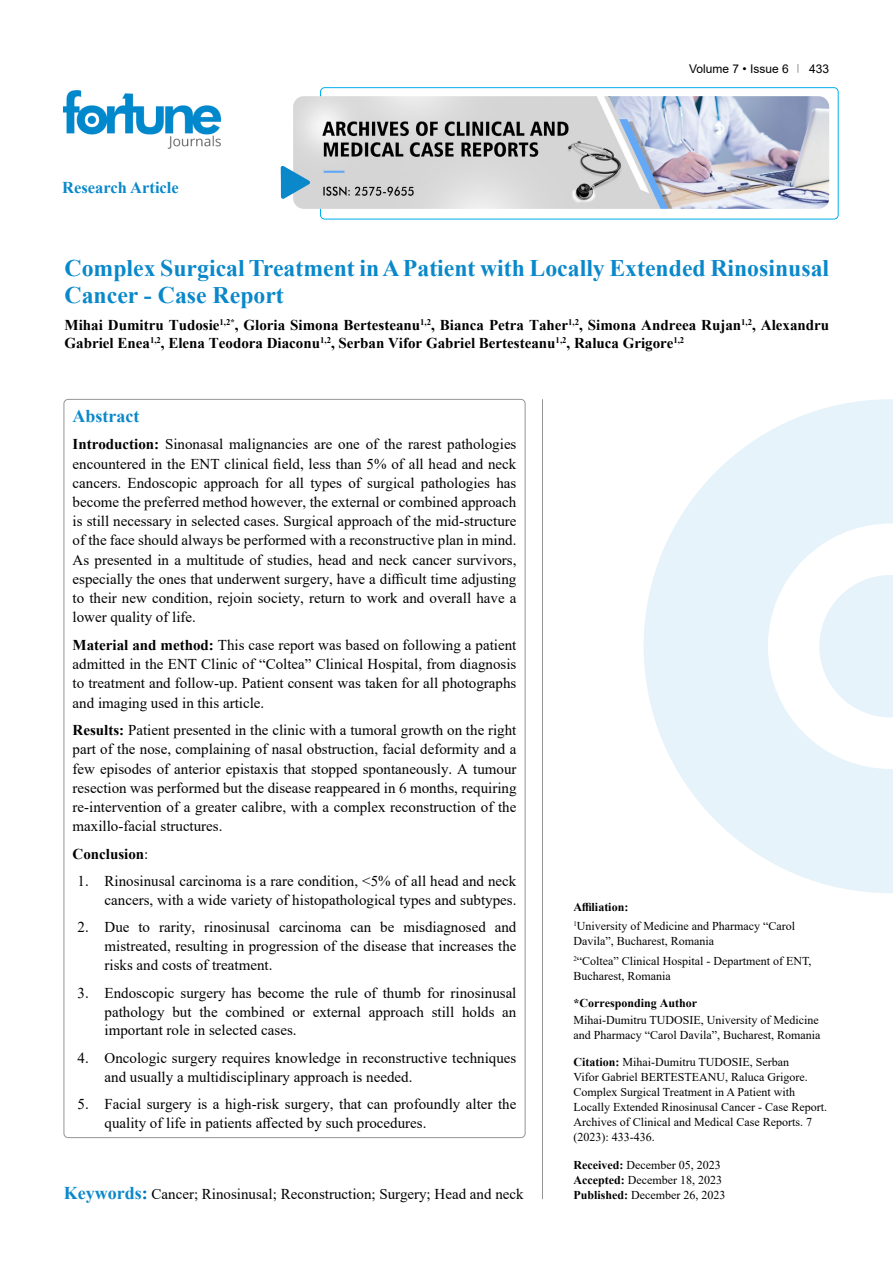
<style>
.page{position:relative;width:893px;height:1263px;background:#fff}
.page>*{position:absolute;margin:0;border:0;box-sizing:border-box;transform-origin:0 0}
.t1{font:700 23.7px/26.7px "Times New Roman";color:#0a88ca}
.t2{font:700 18px "Times New Roman";color:#0a88ca}
.t3{font:700 16.5px "Times New Roman";color:#0a88ca}
.t4{font:15px/19.2px "Times New Roman";color:#000;text-align:justify}
.t5{font:700 15px/18.5px "Times New Roman";color:#000}
.t6{font:12px/15px "Times New Roman";color:#000}
.t7{font:700 12px "Times New Roman";color:#000}
.t8{font:12px "Arial";color:#000}
.s1{font-weight:700}
.s2{font-weight:400}
.s3{font-weight:700;font-size:18px;color:#0a88ca}
.s4{font-weight:700;font-size:18px;color:#0070c0}
</style>
<div class="page">
<div style="left:320px;top:87px;width:518px;height:132px;border:1px solid #00aeef;border-radius:4px"></div>
<img style="left:64px;top:90px;width:157px;height:59px">
<img style="left:293px;top:96px;width:536px;height:113px">
<svg style="left:281px;top:166px;width:29px;height:33px"></svg>
<svg style="left:644px;top:399px;width:249px;height:494px;fill:#e6f3fa"></svg>
<svg style="left:819px;top:575px;width:74px;height:142px"></svg>
<hr style="left:542px;top:399px;width:1px;height:800px;background:#939598">
<p class="t3" style="left:62px;top:175px;width:118px">Research Article</p>
<p class="t8" style="left:689px;top:60px;width:101px">Volume 7 • Issue 6</p>
<p class="t8" style="left:809px;top:60px;width:22px">433</p>
<h1 class="t1" style="left:65px;top:254px;width:766px">Complex Surgical Treatment in A Patient with Locally Extended Rinosinusal<br>Cancer - Case Report</h1>
<p class="t5" style="left:65px;top:315px;width:766px">Mihai Dumitru Tudosie<sup>1,2*</sup>, Gloria Simona Bertesteanu<sup>1,2</sup>, Bianca Petra Taher<sup>1,2</sup>, Simona Andreea Rujan<sup>1,2</sup>, Alexandru<br>Gabriel Enea<sup>1,2</sup>, Elena Teodora Diaconu<sup>1,2</sup>, Serban Vifor Gabriel Bertesteanu<sup>1,2</sup>, Raluca Grigore<sup>1,2</sup></p>
<p class="t2" style="left:73px;top:403px;width:68px">Abstract</p>
<p class="t4" style="left:73px;top:434px;width:445px"><span class="s1">Introduction:</span> Sinonasal malignancies are one of the rarest pathologies encountered in the ENT clinical field, less than 5% of all head and neck cancers. Endoscopic approach for all types of surgical pathologies has become the preferred method however, the external or combined approach is still necessary in selected cases. Surgical approach of the mid-structure of the face should always be performed with a reconstructive plan in mind.<br>As presented in a multitude of studies, head and neck cancer survivors, especially the ones that underwent surgery, have a difficult time adjusting to their new condition, rejoin society, return to work and overall have a lower quality of life.</p>
<p class="t4" style="left:73px;top:635px;width:445px"><span class="s1">Material and method:</span> This case report was based on following a patient admitted in the ENT Clinic of “Coltea” Clinical Hospital, from diagnosis to treatment and follow-up. Patient consent was taken for all photographs and imaging used in this article.</p>
<p class="t4" style="left:73px;top:720px;width:445px"><span class="s1">Results:</span> Patient presented in the clinic with a tumoral growth on the right part of the nose, complaining of nasal obstruction, facial deformity and a few episodes of anterior epistaxis that stopped spontaneously. A tumour resection was performed but the disease reappeared in 6 months, requiring re-intervention of a greater calibre, with a complex reconstruction of the maxillo-facial structures.</p>
<p class="t5" style="left:73px;top:844px;width:77px">Conclusion<span class="s2">:</span></p>
<p class="t4" style="left:78px;top:871px;width:440px;text-align:right">1. Rinosinusal carcinoma is a rare condition, &lt;5% of all head and neck cancers, with a wide variety of histopathological types and subtypes.</p>
<p class="t4" style="left:105px;top:917px;width:413px;text-indent:-27px">2. Due to rarity, rinosinusal carcinoma can be misdiagnosed and mistreated, resulting in progression of the disease that increases the risks and costs of treatment.</p>
<p class="t4" style="left:105px;top:983px;width:413px;text-indent:-27px">3. Endoscopic surgery has become the rule of thumb for rinosinusal pathology but the combined or external approach still holds an important role in selected cases.</p>
<p class="t4" style="left:105px;top:1048px;width:413px;text-indent:-27px">4. Oncologic surgery requires knowledge in reconstructive techniques and usually a multidisciplinary approach is needed.</p>
<p class="t4" style="left:105px;top:1094px;width:413px;text-indent:-27px">5. Facial surgery is a high-risk surgery, that can profoundly alter the quality of life in patients affected by such procedures.</p>
<p class="t4" style="left:64px;top:1184px;width:461px"><span class="s3">Keywords</span><span class="s4">:</span> Cancer; Rinosinusal; Reconstruction; Surgery; Head and neck</p>
<p class="t6" style="left:573px;top:897px;width:223px;line-height:19.2px"><span class="s1">Affiliation:<br></span><sup>1</sup>University of Medicine and Pharmacy “Carol</p>
<p class="t6" style="left:573px;top:931px;width:240px;line-height:19.2px">Davila”, Bucharest, Romania<br><sup>2</sup>“Coltea” Clinical Hospital - Department of ENT,</p>
<p class="t6" style="left:573px;top:968px;width:99px">Bucharest, Romania</p>
<p class="t7" style="left:573px;top:995px;width:125px">*Corresponding Author</p>
<p class="t6" style="left:573px;top:1012px;width:248px">Mihai-Dumitru TUDOSIE, University of Medicine and Pharmacy “Carol Davila”, Bucharest, Romania</p>
<p class="t6" style="left:573px;top:1054px;width:255px"><span class="s1">Citation:</span> Mihai-Dumitru TUDOSIE, Serban<br>Vifor Gabriel BERTESTEANU, Raluca Grigore.<br>Complex Surgical Treatment in A Patient with Locally Extended Rinosinusal Cancer - Case Report.<br>Archives of Clinical and Medical Case Reports. 7 (2023): 433-436.</p>
<p class="t6" style="left:573px;top:1157px;width:153px"><span class="s1">Received:</span> December 05, 2023<br><span class="s1">Accepted:</span> December 18, 2023<br><span class="s1">Published:</span> December 26, 2023</p>
</div>
